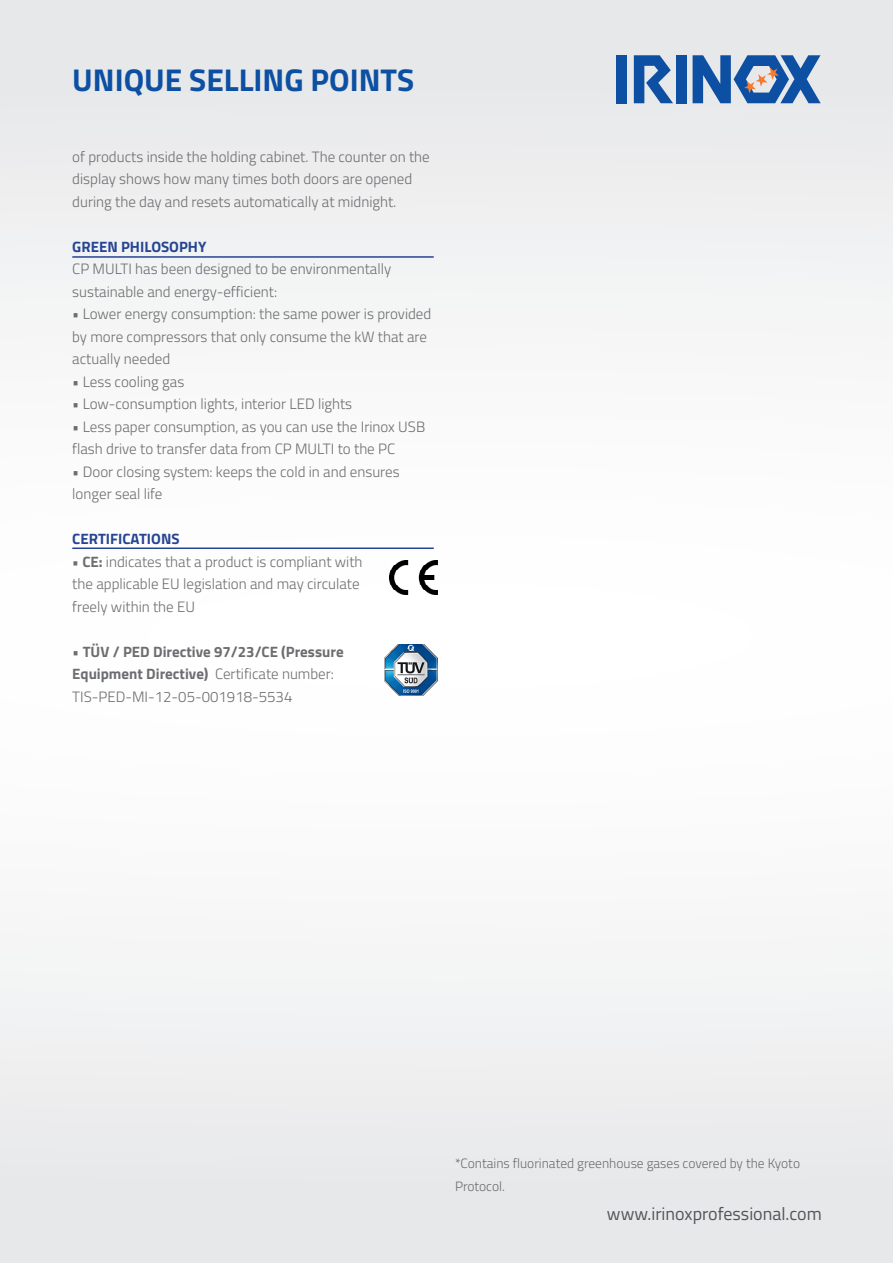
<style>
.page{position:relative;width:893px;height:1263px;background:#fff}
.page>*{position:absolute;margin:0;border:0;box-sizing:border-box;transform-origin:0 0}
.t1{font:700 31.5px "Titillium Web";color:#0d50a3}
.t2{font:18px "Titillium Web";color:#54555a}
.t3{font:300 15px/22.5px "Titillium Web";color:#6c6d70}
.t4{font:700 15px/22.5px "Titillium Web";color:#6c6d70}
.t5{font:700 15px "Titillium Web";color:#264492}
.t6{font:300 13.5px/22.5px "Titillium Web";color:#6c6d70}
.s1{font-weight:700}
.s2{font-weight:300}
</style>
<div class="page">
<div style="left:0;top:0;width:893px;height:1263px;background:linear-gradient(to right,#f4f4f5,#f4f4f5)"></div>
<hr style="left:72px;top:256px;width:362px;height:2px;background:#264492">
<hr style="left:72px;top:547px;width:362px;height:2px;background:#264492">
<div style="left:617px;top:55px;width:10px;height:48px;background:#0d50a3"></div>
<div style="left:676px;top:55px;width:11px;height:48px;background:#0d50a3"></div>
<svg style="left:634px;top:55px;width:39px;height:48px;background:#608abd"></svg>
<svg style="left:693px;top:55px;width:128px;height:48px;background:#648aba"></svg>
<img style="left:389px;top:560px;width:48px;height:34px">
<img style="left:384px;top:644px;width:54px;height:51px">
<p class="t1" style="left:72px;top:56px;width:343px">UNIQUE SELLING POINTS</p>
<p class="t3" style="left:72px;top:144px;width:359px">of products inside the holding cabinet. The counter on the display shows how many times both doors are opened during the day and resets automatically at midnight.</p>
<p class="t5" style="left:72px;top:235px;width:136px">GREEN PHILOSOPHY</p>
<p class="t3" style="left:72px;top:257px;width:320px">CP MULTI has been designed to be environmentally sustainable and energy-efficient:</p>
<p class="t3" style="left:72px;top:302px;width:361px">• Lower energy consumption: the same power is provided by more compressors that only consume the kW that are actually needed</p>
<p class="t3" style="left:72px;top:369px;width:114px">• Less cooling gas</p>
<p class="t3" style="left:72px;top:392px;width:281px">• Low-consumption lights, interior LED lights</p>
<p class="t3" style="left:72px;top:414px;width:354px">• Less paper consumption, as you can use the Irinox USB flash drive to transfer data from CP MULTI to the PC</p>
<p class="t3" style="left:72px;top:459px;width:329px">• Door closing system: keeps the cold in and ensures longer seal life</p>
<p class="t5" style="left:72px;top:527px;width:109px">CERTIFICATIONS</p>
<p class="t3" style="left:72px;top:549px;width:292px"><span class="s1">• CE:</span> indicates that a product is compliant with the applicable EU legislation and may circulate freely within the EU</p>
<p class="t4" style="left:72px;top:639px;width:273px"><span class="s2">•</span> TÜV / PED Directive 97/23/CE (Pressure<br>Equipment Directive) <span class="s2">Certificate number:<br>TIS-PED-MI-12-05-001918-5534</span></p>
<p class="t6" style="left:455px;top:1151px;width:347px">*Contains fluorinated greenhouse gases covered by the Kyoto<br>Protocol.</p>
<p class="t2" style="left:607px;top:1200px;width:216px">www.irinoxprofessional.com</p>
</div>
